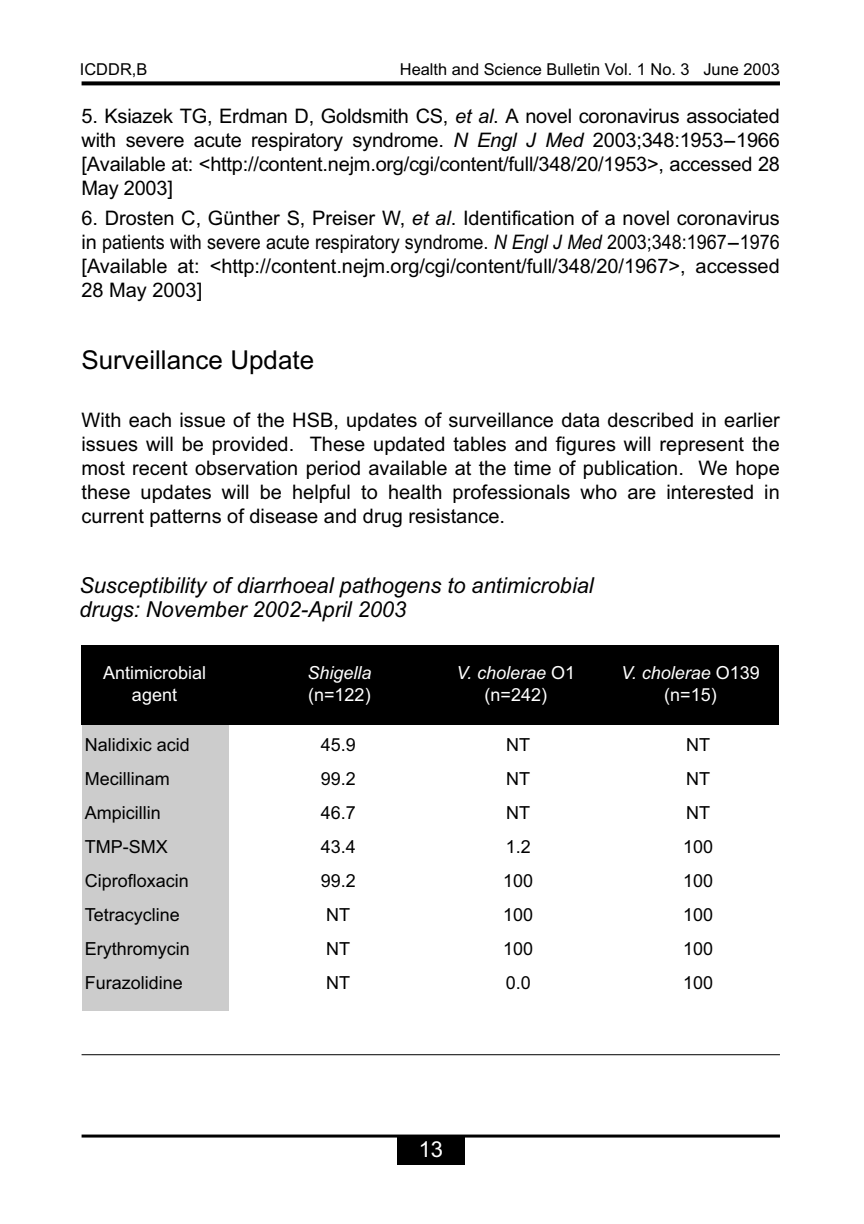
<style>
.page{position:relative;width:864px;height:1224px;background:#fff}
.page>*{position:absolute;margin:0;border:0;box-sizing:border-box;transform-origin:0 0}
.t1{font:26px "Arial";color:#000}
.t2{font:italic 22px/24px "Arial";color:#000}
.t3{font:22px "Arial";color:#fff}
.t4{font:20px/24px "Arial";color:#000;text-align:justify}
.t5{font:18px "Arial";color:#000}
.t6{font:italic 18px/22px "Arial";color:#fff;text-align:center}
.t7{font:18px/22px "Arial";color:#fff;text-align:center}
.t8{font:16.4px "Arial";color:#000}
.s1{font-style:italic}
.s2{font-style:normal}
</style>
<div class="page">
<div style="left:82px;top:720px;width:147px;height:291px;background:#ccc"></div>
<hr style="left:82px;top:1135px;width:698px;height:3px;background:#000">
<hr style="left:82px;top:1054px;width:698px;height:1px;background:#000">
<svg style="left:82px;top:81px;width:698px;height:4px;fill:#000"></svg>
<div style="left:398px;top:1136px;width:67px;height:29px;background:#000"></div>
<div style="left:82px;top:645px;width:697px;height:80px;background:#000"></div>
<p class="t8" style="left:80px;top:63px;width:69px">ICDDR,B</p>
<p class="t8" style="left:400px;top:63px;width:382px">Health and Science Bulletin Vol. 1 No. 3 June 2003</p>
<p class="t4" style="left:81px;top:106px;width:700px">5. Ksiazek TG, Erdman D, Goldsmith CS, <span class="s1">et al</span>. A novel coronavirus associated with severe acute respiratory syndrome. <span class="s1">N Engl J Med</span> 2003;348:1953-1966 [Available at: &lt;http://content.nejm.org/cgi/content/full/348/20/1953&gt;, accessed 28<br>May 2003]</p>
<p class="t4" style="left:82px;top:208px;width:700px">6. Drosten C, Günther S, Preiser W, <span class="s1">et al</span>. Identification of a novel coronavirus in patients with severe acute respiratory syndrome. <span class="s1">N Engl J Med</span> 2003;348:1967-1976 [Available at: &lt;http://content.nejm.org/cgi/content/full/348/20/1967&gt;, accessed 28 May 2003]</p>
<h1 class="t1" style="left:82px;top:350px;width:234px">Surveillance Update</h1>
<p class="t4" style="left:82px;top:410px;width:700px">With each issue of the HSB, updates of surveillance data described in earlier issues will be provided. These updated tables and figures will represent the most recent observation period available at the time of publication. We hope these updates will be helpful to health professionals who are interested in current patterns of disease and drug resistance.</p>
<p class="t2" style="left:79px;top:575px;width:516px">Susceptibility of diarrhoeal pathogens to antimicrobial drugs: November 2002-April 2003</p>
<p class="t7" style="left:103px;top:664px;width:105px">Antimicrobial agent</p>
<p class="t6" style="left:307px;top:664px;width:66px">Shigella</p>
<p class="t7" style="left:308px;top:686px;width:64px">(n=122)</p>
<p class="t6" style="left:456px;top:664px;width:120px">V. cholerae <span class="s2">O1 (n=242)</span></p>
<p class="t6" style="left:621px;top:664px;width:140px">V. cholerae <span class="s2">O139 (n=15)</span></p>
<p class="t5" style="left:85px;top:738px;width:107px">Nalidixic acid</p>
<p class="t5" style="left:321px;top:738px;width:37px">45.9</p>
<p class="t5" style="left:506px;top:738px;width:25px">NT</p>
<p class="t5" style="left:686px;top:738px;width:25px">NT</p>
<p class="t5" style="left:85px;top:772px;width:86px">Mecillinam</p>
<p class="t5" style="left:321px;top:772px;width:37px">99.2</p>
<p class="t5" style="left:506px;top:772px;width:25px">NT</p>
<p class="t5" style="left:686px;top:772px;width:25px">NT</p>
<p class="t5" style="left:85px;top:806px;width:77px">Ampicillin</p>
<p class="t5" style="left:321px;top:806px;width:37px">46.7</p>
<p class="t5" style="left:506px;top:806px;width:25px">NT</p>
<p class="t5" style="left:686px;top:806px;width:25px">NT</p>
<p class="t5" style="left:85px;top:840px;width:84px">TMP-SMX</p>
<p class="t5" style="left:321px;top:840px;width:37px">43.4</p>
<p class="t5" style="left:506px;top:840px;width:27px">1.2</p>
<p class="t5" style="left:683px;top:840px;width:32px">100</p>
<p class="t5" style="left:85px;top:874px;width:106px">Ciprofloxacin</p>
<p class="t5" style="left:321px;top:874px;width:37px">99.2</p>
<p class="t5" style="left:503px;top:874px;width:32px">100</p>
<p class="t5" style="left:683px;top:874px;width:32px">100</p>
<p class="t5" style="left:85px;top:908px;width:97px">Tetracycline</p>
<p class="t5" style="left:326px;top:908px;width:25px">NT</p>
<p class="t5" style="left:503px;top:908px;width:32px">100</p>
<p class="t5" style="left:683px;top:908px;width:32px">100</p>
<p class="t5" style="left:85px;top:942px;width:107px">Erythromycin</p>
<p class="t5" style="left:326px;top:942px;width:25px">NT</p>
<p class="t5" style="left:503px;top:942px;width:32px">100</p>
<p class="t5" style="left:683px;top:942px;width:32px">100</p>
<p class="t5" style="left:85px;top:976px;width:100px">Furazolidine</p>
<p class="t5" style="left:326px;top:976px;width:25px">NT</p>
<p class="t5" style="left:506px;top:976px;width:27px">0.0</p>
<p class="t5" style="left:683px;top:976px;width:32px">100</p>
<p class="t3" style="left:419px;top:1141px;width:26px">13</p>
</div>
